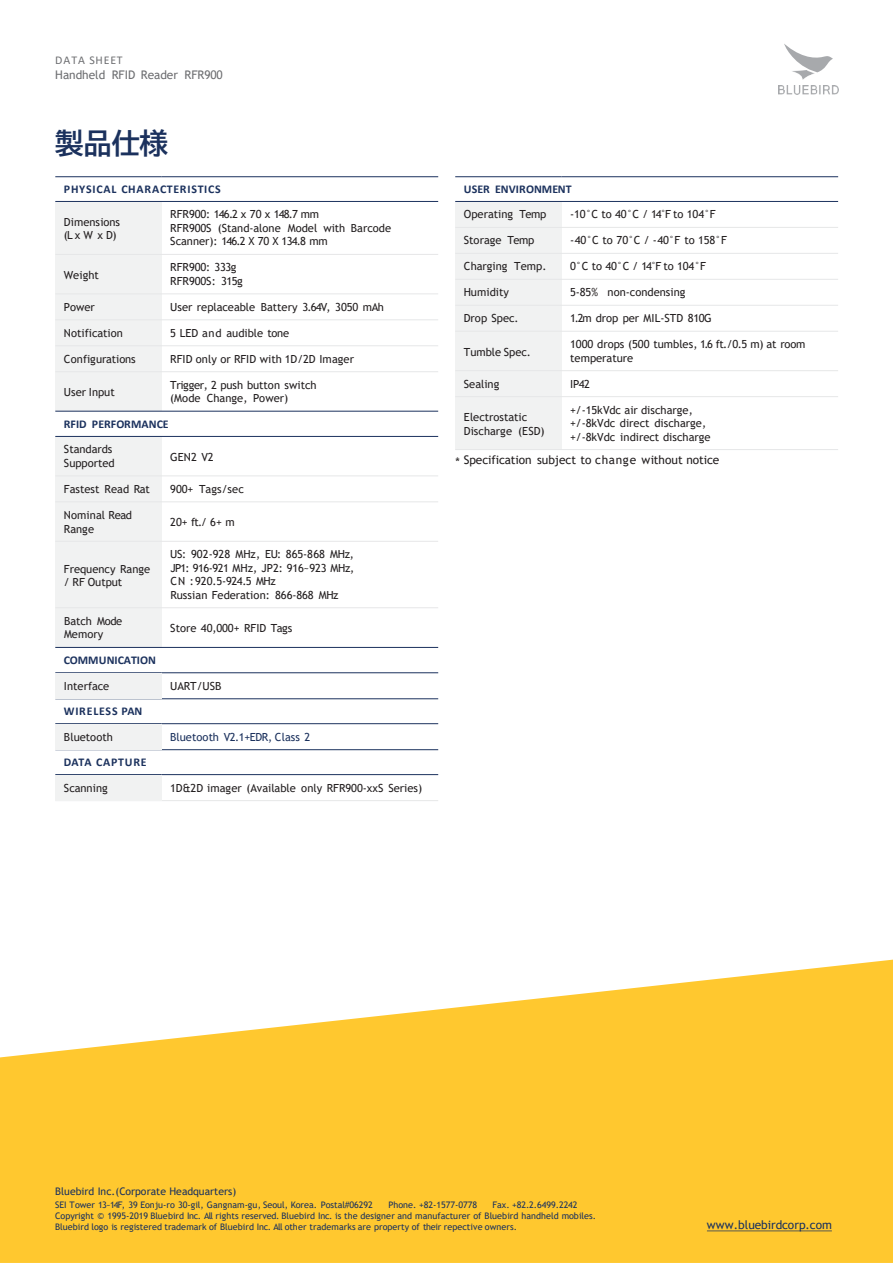
<style>
.page{position:relative;width:893px;height:1263px;background:#fff}
.page>*{position:absolute;margin:0;border:0;box-sizing:border-box;transform-origin:0 0}
.t1{font:28.5px "BIZ UDP Gothic Bold";color:#1b315d}
.t2{font:700 11.85px "Calibri";letter-spacing:.015em;color:#1b315d}
.t3{font:11.85px "Trebuchet MS";color:#231f20}
.t4{font:700 11.85px "Calibri";letter-spacing:.06em;color:#1b315d}
.t5{font:11.85px/14.7px "Trebuchet MS";letter-spacing:-.005em;color:#6d6e71}
.t6{font:11.85px "Trebuchet MS";color:#1b315d}
.t7{font:700 11.85px "Calibri";letter-spacing:.05em;color:#1b315d}
.t8{font:11.1px/13.6px "Trebuchet MS";letter-spacing:-.005em;color:#231f20}
.t9{font:11.1px "Trebuchet MS";letter-spacing:-.005em;color:#1b315d}
.t10{font:10.5px "Trebuchet MS";letter-spacing:-.005em;color:#1b315d}
.t11{font:9px/10.6px "Trebuchet MS";color:#1b315d}
.s1{font-family:"Calibri"}
</style>
<div class="page">
<svg style="left:0;top:960px;width:892px;height:303px;fill:#ffc82f"></svg>
<svg style="left:784px;top:44px;width:48px;height:28px"></svg>
<img style="left:791px;top:71px;width:23px;height:9px">
<img style="left:778px;top:85px;width:60px;height:10px">
<div style="left:55px;top:201px;width:107px;height:53px;background:#f1f2f2"></div>
<div style="left:55px;top:254px;width:107px;height:40px;background:#f1f2f2"></div>
<div style="left:55px;top:294px;width:107px;height:26px;background:#f1f2f2"></div>
<div style="left:55px;top:320px;width:107px;height:26px;background:#f1f2f2"></div>
<div style="left:55px;top:346px;width:107px;height:26px;background:#f1f2f2"></div>
<div style="left:55px;top:372px;width:107px;height:39px;background:#f1f2f2"></div>
<hr style="left:55px;top:254px;width:383px;height:1px;background:#e6e7e8">
<hr style="left:55px;top:294px;width:383px;height:1px;background:#e6e7e8">
<hr style="left:55px;top:320px;width:383px;height:1px;background:#e6e7e8">
<hr style="left:55px;top:345px;width:383px;height:1px;background:#e6e7e8">
<hr style="left:55px;top:371px;width:383px;height:1px;background:#e6e7e8">
<hr style="left:55px;top:201px;width:383px;height:1px;background:#1b315d">
<hr style="left:55px;top:411px;width:383px;height:1px;background:#1b315d">
<div style="left:55px;top:436px;width:107px;height:40px;background:#f1f2f2"></div>
<div style="left:55px;top:476px;width:107px;height:26px;background:#f1f2f2"></div>
<div style="left:55px;top:502px;width:107px;height:39px;background:#f1f2f2"></div>
<div style="left:55px;top:541px;width:107px;height:67px;background:#f1f2f2"></div>
<div style="left:55px;top:608px;width:107px;height:39px;background:#f1f2f2"></div>
<hr style="left:55px;top:476px;width:383px;height:1px;background:#e6e7e8">
<hr style="left:55px;top:502px;width:383px;height:1px;background:#e6e7e8">
<hr style="left:55px;top:541px;width:383px;height:1px;background:#e6e7e8">
<hr style="left:55px;top:607px;width:383px;height:1px;background:#e6e7e8">
<hr style="left:55px;top:436px;width:383px;height:1px;background:#1b315d">
<hr style="left:55px;top:647px;width:383px;height:1px;background:#1b315d">
<hr style="left:55px;top:176px;width:107px;height:1px;background:#1b315d">
<hr style="left:162px;top:176px;width:276px;height:1px;background:#1b315d">
<div style="left:455px;top:201px;width:106px;height:26px;background:#f1f2f2"></div>
<div style="left:455px;top:227px;width:106px;height:26px;background:#f1f2f2"></div>
<div style="left:455px;top:253px;width:106px;height:26px;background:#f1f2f2"></div>
<div style="left:455px;top:279px;width:106px;height:26px;background:#f1f2f2"></div>
<div style="left:455px;top:305px;width:106px;height:26px;background:#f1f2f2"></div>
<div style="left:455px;top:331px;width:106px;height:40px;background:#f1f2f2"></div>
<div style="left:455px;top:371px;width:106px;height:26px;background:#f1f2f2"></div>
<div style="left:455px;top:397px;width:106px;height:53px;background:#f1f2f2"></div>
<hr style="left:455px;top:227px;width:383px;height:1px;background:#e6e7e8">
<hr style="left:455px;top:253px;width:383px;height:1px;background:#e6e7e8">
<hr style="left:455px;top:279px;width:383px;height:1px;background:#e6e7e8">
<hr style="left:455px;top:305px;width:383px;height:1px;background:#e6e7e8">
<hr style="left:455px;top:331px;width:383px;height:1px;background:#e6e7e8">
<hr style="left:455px;top:370px;width:383px;height:1px;background:#e6e7e8">
<hr style="left:455px;top:396px;width:383px;height:1px;background:#e6e7e8">
<hr style="left:455px;top:201px;width:383px;height:1px;background:#1b315d">
<hr style="left:455px;top:449px;width:383px;height:1px;background:#e6e7e8">
<hr style="left:455px;top:176px;width:106px;height:1px;background:#1b315d">
<hr style="left:561px;top:176px;width:277px;height:1px;background:#1b315d">
<hr style="left:55px;top:672px;width:107px;height:1px;background:#1b315d">
<hr style="left:162px;top:672px;width:276px;height:1px;background:#1b315d">
<hr style="left:162px;top:698px;width:276px;height:1px;background:#1b315d">
<hr style="left:55px;top:723px;width:107px;height:1px;background:#1b315d">
<hr style="left:162px;top:723px;width:276px;height:1px;background:#1b315d">
<hr style="left:55px;top:749px;width:107px;height:1px;background:#1b315d">
<hr style="left:162px;top:749px;width:276px;height:1px;background:#1b315d">
<hr style="left:55px;top:774px;width:107px;height:1px;background:#1b315d">
<hr style="left:162px;top:774px;width:276px;height:1px;background:#1b315d">
<hr style="left:55px;top:800px;width:107px;height:1px;background:#e6e7e8">
<hr style="left:162px;top:800px;width:276px;height:1px;background:#e6e7e8">
<div style="left:55px;top:673px;width:107px;height:26px;background:#f1f2f2"></div>
<div style="left:55px;top:724px;width:107px;height:25px;background:#f1f2f2"></div>
<div style="left:55px;top:775px;width:107px;height:25px;background:#f1f2f2"></div>
<svg style="left:706px;top:1230px;width:125px;height:1px"></svg>
<p class="t5" style="left:55px;top:52px;width:169px"><span class="s1">DATA SHEET<br></span>Handheld RFID Reader RFR900</p>
<p class="t1" style="left:55px;top:128px;width:114px">製品仕様</p>
<p class="t4" style="left:64px;top:181px;width:158px">PHYSICAL CHARACTERISTICS</p>
<p class="t8" style="left:64px;top:215px;width:57px">Dimensions (LxW xD)</p>
<p class="t8" style="left:170px;top:208px;width:150px">RFR900: 146.2 x 70 x 148.7 mm</p>
<p class="t8" style="left:170px;top:221px;width:222px">RFR900S (Stand-alone Model with Barcode<br>Scanner): 146.2 X 70 X 134.8 mm</p>
<p class="t8" style="left:64px;top:268px;width:37px">Weight</p>
<p class="t8" style="left:170px;top:261px;width:74px">RFR900: 333g<br>RFR900S: 315g</p>
<p class="t8" style="left:64px;top:300px;width:32px">Power</p>
<p class="t8" style="left:170px;top:300px;width:215px">User replaceable Battery 3.64V, 3050 mAh</p>
<p class="t8" style="left:64px;top:326px;width:61px">Notification</p>
<p class="t8" style="left:170px;top:326px;width:120px">5 LED and audible tone</p>
<p class="t8" style="left:64px;top:352px;width:73px">Configurations</p>
<p class="t8" style="left:170px;top:352px;width:185px">RFID only or RFID with 1D/2D Imager</p>
<p class="t8" style="left:64px;top:385px;width:52px">User Input</p>
<p class="t8" style="left:170px;top:378px;width:148px">Trigger, 2 push button switch (Mode Change, Power)</p>
<p class="t2" style="left:64px;top:416px;width:106px">RFID PERFORMANCE</p>
<p class="t8" style="left:64px;top:443px;width:52px">Standards<br>Supported</p>
<p class="t8" style="left:170px;top:450px;width:45px">GEN2 V2</p>
<p class="t8" style="left:64px;top:482px;width:87px">Fastest Read Rat</p>
<p class="t8" style="left:170px;top:482px;width:75px">900+ Tags/sec</p>
<p class="t8" style="left:64px;top:508px;width:70px">Nominal Read<br>Range</p>
<p class="t8" style="left:170px;top:515px;width:66px">20+ ft./ 6+ m</p>
<p class="t8" style="left:64px;top:562px;width:88px">Frequency Range</p>
<p class="t8" style="left:64px;top:575px;width:60px">/ RF Output</p>
<p class="t8" style="left:170px;top:548px;width:185px;text-align:justify">US: 902-928 MHz, EU: 865-868 MHz, JP1: 916-921 MHz, JP2: 916~923 MHz, CN :920.5-924.5 MHz</p>
<p class="t8" style="left:170px;top:588px;width:170px">Russian Federation: 866-868 MHz</p>
<p class="t8" style="left:64px;top:614px;width:60px">Batch Mode<br>Memory</p>
<p class="t8" style="left:170px;top:621px;width:123px">Store 40,000+ RFID Tags</p>
<p class="t2" style="left:64px;top:652px;width:94px">COMMUNICATION</p>
<p class="t8" style="left:64px;top:679px;width:47px">Interface</p>
<p class="t8" style="left:170px;top:679px;width:53px">UART/USB</p>
<p class="t4" style="left:64px;top:703px;width:80px">WIRELESS PAN</p>
<p class="t8" style="left:64px;top:730px;width:50px">Bluetooth</p>
<p class="t9" style="left:170px;top:730px;width:142px">Bluetooth V2.1+EDR, Class 2</p>
<p class="t7" style="left:64px;top:754px;width:84px">DATA CAPTURE</p>
<p class="t8" style="left:64px;top:781px;width:45px">Scanning</p>
<p class="t8" style="left:170px;top:781px;width:254px">1D&amp;2D imager (Available only RFR900-xxS Series)</p>
<p class="t2" style="left:463px;top:181px;width:109px">USER ENVIRONMENT</p>
<p class="t8" style="left:464px;top:208px;width:84px">Operating Temp</p>
<p class="t8" style="left:570px;top:208px;width:147px">-10°C to 40°C / 14°F to 104°F</p>
<p class="t8" style="left:464px;top:234px;width:72px">Storage Temp</p>
<p class="t8" style="left:570px;top:234px;width:158px">-40°C to 70°C / -40°F to 158°F</p>
<p class="t8" style="left:464px;top:260px;width:84px">Charging Temp.</p>
<p class="t8" style="left:570px;top:260px;width:137px">0°C to 40°C / 14°F to 104°F</p>
<p class="t8" style="left:464px;top:285px;width:47px">Humidity</p>
<p class="t8" style="left:570px;top:285px;width:117px">5-85% non-condensing</p>
<p class="t8" style="left:464px;top:311px;width:56px">Drop Spec.</p>
<p class="t8" style="left:570px;top:311px;width:143px">1.2m drop per MIL-STD 810G</p>
<p class="t8" style="left:464px;top:345px;width:69px">Tumble Spec.</p>
<p class="t8" style="left:570px;top:337px;width:236px">1000 drops (500 tumbles, 1.6 ft./0.5 m) at room temperature</p>
<p class="t8" style="left:464px;top:377px;width:37px">Sealing</p>
<p class="t8" style="left:570px;top:377px;width:21px">IP42</p>
<p class="t8" style="left:464px;top:410px;width:82px">Electrostatic<br>Discharge (ESD)</p>
<p class="t8" style="left:570px;top:403px;width:124px">+/-15kVdc air discharge,</p>
<p class="t8" style="left:570px;top:416px;width:137px">+/-8kVdc direct discharge,</p>
<p class="t8" style="left:570px;top:430px;width:142px">+/-8kVdc indirect discharge</p>
<p class="t3" style="left:455px;top:452px;width:265px">* Specification subject to change without notice</p>
<p class="t10" style="left:55px;top:1184px;width:182px">Bluebird Inc.(Corporate Headquarters)</p>
<p class="t11" style="left:55px;top:1200px;width:319px">SEI Tower 13~14F, 39 Eonju-ro 30-gil, Gangnam-gu, Seoul, Korea. Postal#06292</p>
<p class="t11" style="left:388px;top:1200px;width:90px">Phone. +82-1577-0778</p>
<p class="t11" style="left:55px;top:1200px;width:542px;text-indent:437px">Fax. +82.2.6499.2242<br>Copyright © 1995-2019 Bluebird Inc. All rights reserved. Bluebird Inc. is the designer and manufacturer of Bluebird handheld mobiles.<br>Bluebird logo is registered trademark of Bluebird Inc. All other trademarks are property of their repective owners.</p>
<p class="t6" style="left:706px;top:1217px;width:127px">www.bluebirdcorp.com</p>
</div>
